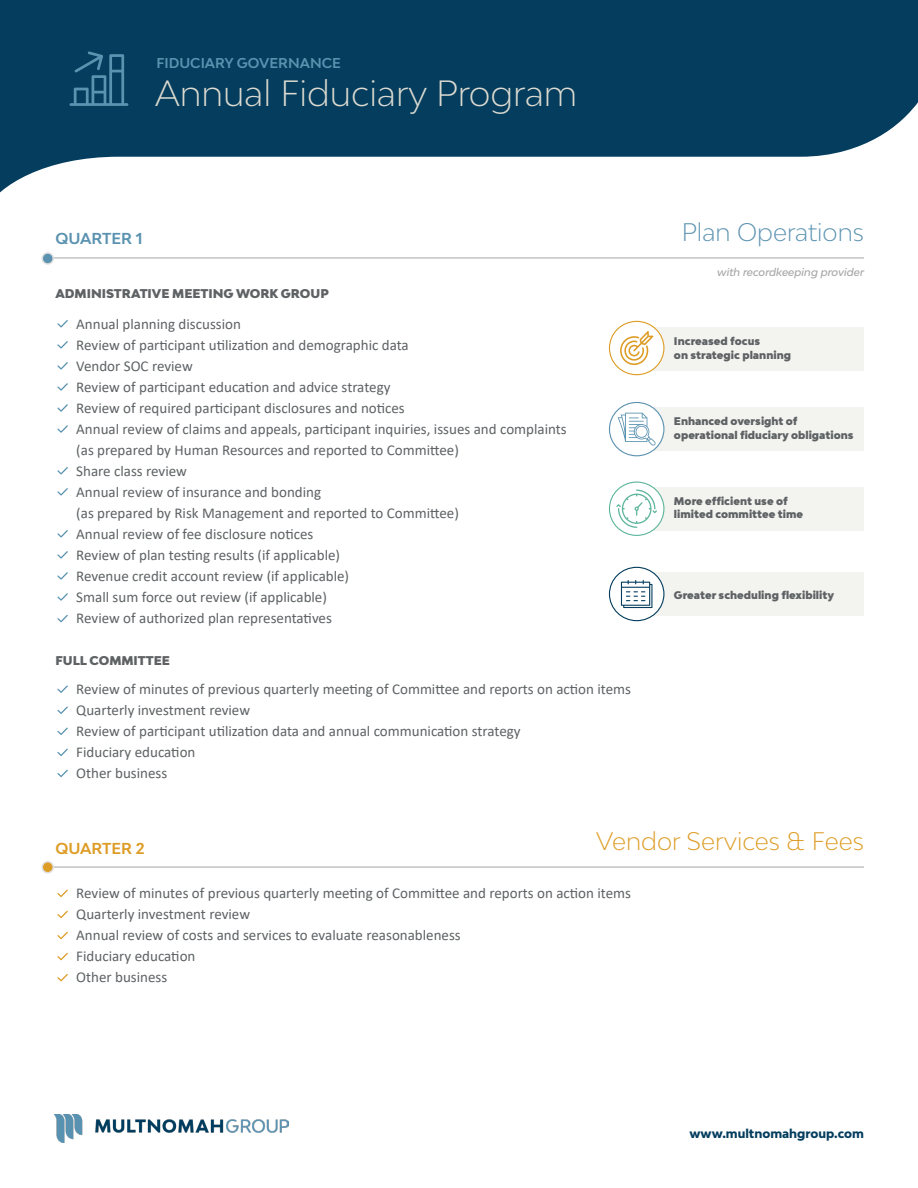
<style>
.page{position:relative;width:918px;height:1188px;background:#fff}
.page>*{position:absolute;margin:0;border:0;box-sizing:border-box;transform-origin:0 0}
.t1{font:300 34.5px "Bw Modelica";color:#dcdad1}
.t2{font:300 24px "Bw Modelica";color:#dd9c25}
.t3{font:300 24px "Bw Modelica";color:#5a92b0}
.t4{font:15px/21px "Calibri";color:#5e6264}
.t5{font:700 15px "Bw Modelica";color:#5a92b0}
.t6{font:700 15px "Bw Modelica";color:#dd9c25}
.t7{font:700 13.5px "Bw Modelica";color:#5a92b0}
.t8{font:900 12px "Bw Modelica";color:#5e6264}
.t9{font:800 12px "Bw Modelica";color:#043d5e}
.t10{font:900 10.5px/13.5px "Bw Modelica";color:#5e6264}
.t11{font:italic 500 10.5px "Bw Modelica";color:#a6a6a7}
</style>
<div class="page">
<div style="left:653px;top:407px;width:211px;height:44px;background:#f3f3f0"></div>
<div style="left:653px;top:487px;width:211px;height:44px;background:#f3f3f0"></div>
<svg style="left:609px;top:402px;width:55px;height:54px"></svg>
<div style="left:609px;top:402px;width:55px;height:54px;border:1px solid #5a92b0;border-radius:50%"></div>
<svg style="left:609px;top:482px;width:55px;height:53px"></svg>
<div style="left:609px;top:482px;width:55px;height:54px;border:1px solid #5db59c;border-radius:50%"></div>
<div style="left:653px;top:327px;width:211px;height:43px;background:#f3f3f0"></div>
<div style="left:653px;top:572px;width:211px;height:44px;background:#f3f3f0"></div>
<div style="left:609px;top:321px;width:55px;height:54px;background:#fff;border-radius:50%"></div>
<div style="left:609px;top:321px;width:55px;height:54px;border:1px solid #dd9c25;border-radius:50%"></div>
<svg style="left:609px;top:567px;width:55px;height:54px"></svg>
<div style="left:609px;top:567px;width:55px;height:54px;border:1px solid #043d5e;border-radius:50%"></div>
<svg style="left:0;top:0;width:918px;height:193px;fill:#043d5d"></svg>
<img style="left:54px;top:1114px;width:235px;height:29px">
<svg style="left:57px;top:320px;width:11px;height:7px"></svg>
<svg style="left:57px;top:685px;width:11px;height:8px"></svg>
<svg style="left:57px;top:890px;width:11px;height:7px"></svg>
<svg style="left:57px;top:341px;width:11px;height:8px"></svg>
<svg style="left:57px;top:706px;width:11px;height:8px"></svg>
<svg style="left:57px;top:911px;width:11px;height:7px"></svg>
<svg style="left:57px;top:362px;width:11px;height:8px"></svg>
<svg style="left:57px;top:728px;width:11px;height:7px"></svg>
<svg style="left:57px;top:932px;width:11px;height:7px"></svg>
<svg style="left:57px;top:530px;width:11px;height:8px"></svg>
<svg style="left:57px;top:404px;width:11px;height:8px"></svg>
<svg style="left:57px;top:770px;width:11px;height:7px"></svg>
<svg style="left:57px;top:974px;width:11px;height:7px"></svg>
<svg style="left:57px;top:572px;width:11px;height:8px"></svg>
<svg style="left:57px;top:467px;width:11px;height:7px"></svg>
<svg style="left:57px;top:383px;width:11px;height:8px"></svg>
<svg style="left:57px;top:749px;width:11px;height:7px"></svg>
<svg style="left:57px;top:953px;width:11px;height:7px"></svg>
<svg style="left:57px;top:551px;width:11px;height:8px"></svg>
<svg style="left:57px;top:425px;width:11px;height:8px"></svg>
<svg style="left:57px;top:593px;width:11px;height:8px"></svg>
<svg style="left:57px;top:615px;width:11px;height:7px"></svg>
<svg style="left:57px;top:488px;width:11px;height:8px"></svg>
<svg style="left:69px;top:51px;width:59px;height:55px;background:#1d5575"></svg>
<hr style="left:54px;top:258px;width:810px;height:1px;background:#a6a6a7">
<hr style="left:54px;top:867px;width:810px;height:1px;background:#a6a6a7">
<svg style="left:618px;top:413px;width:38px;height:33px"></svg>
<svg style="left:616px;top:490px;width:41px;height:38px"></svg>
<svg style="left:620px;top:331px;width:33px;height:34px"></svg>
<svg style="left:621px;top:580px;width:31px;height:28px"></svg>
<div style="left:42px;top:253px;width:11px;height:11px;background:#5a92b0;border-radius:50%"></div>
<div style="left:42px;top:252px;width:12px;height:13px;border:2px solid #e0dfdf;border-radius:50%"></div>
<div style="left:42px;top:862px;width:11px;height:11px;background:#dd9c25;border-radius:50%"></div>
<div style="left:42px;top:861px;width:12px;height:12px;border:2px solid #e0dfdf;border-radius:50%"></div>
<p class="t7" style="left:157px;top:54px;width:186px">FIDUCIARY GOVERNANCE</p>
<p class="t1" style="left:155px;top:70px;width:424px">Annual Fiduciary Program</p>
<p class="t5" style="left:56px;top:229px;width:89px">QUARTER 1</p>
<p class="t8" style="left:55px;top:286px;width:275px">ADMINISTRATIVE MEETING WORK GROUP</p>
<p class="t4" style="left:76px;top:314px;width:166px">Annual planning discussion</p>
<p class="t4" style="left:76px;top:335px;width:334px">Review of participant utilization and demographic data</p>
<p class="t4" style="left:76px;top:356px;width:118px">Vendor SOC review</p>
<p class="t4" style="left:76px;top:377px;width:316px">Review of participant education and advice strategy</p>
<p class="t4" style="left:76px;top:398px;width:330px">Review of required participant disclosures and notices</p>
<p class="t4" style="left:76px;top:419px;width:492px">Annual review of claims and appeals, participant inquiries, issues and complaints (as prepared by Human Resources and reported to Committee)</p>
<p class="t4" style="left:76px;top:461px;width:112px">Share class review</p>
<p class="t4" style="left:76px;top:482px;width:384px">Annual review of insurance and bonding<br>(as prepared by Risk Management and reported to Committee)</p>
<p class="t4" style="left:76px;top:524px;width:239px">Annual review of fee disclosure notices</p>
<p class="t4" style="left:76px;top:545px;width:265px">Review of plan testing results (if applicable)</p>
<p class="t4" style="left:76px;top:566px;width:274px">Revenue credit account review (if applicable)</p>
<p class="t4" style="left:76px;top:587px;width:252px">Small sum force out review (if applicable)</p>
<p class="t4" style="left:76px;top:608px;width:257px">Review of authorized plan representatives</p>
<p class="t8" style="left:55px;top:653px;width:116px">FULL COMMITTEE</p>
<p class="t4" style="left:76px;top:679px;width:556px">Review of minutes of previous quarterly meeting of Committee and reports on action items</p>
<p class="t4" style="left:76px;top:700px;width:175px">Quarterly investment review</p>
<p class="t4" style="left:76px;top:721px;width:446px">Review of participant utilization data and annual communication strategy</p>
<p class="t4" style="left:76px;top:742px;width:121px">Fiduciary education</p>
<p class="t4" style="left:76px;top:763px;width:93px">Other business</p>
<p class="t3" style="left:682px;top:217px;width:184px">Plan Operations</p>
<p class="t11" style="left:717px;top:266px;width:149px">with recordkeeping provider</p>
<p class="t10" style="left:674px;top:334px;width:88px">Increased focus</p>
<p class="t10" style="left:674px;top:348px;width:119px">on strategic planning</p>
<p class="t10" style="left:674px;top:414px;width:181px">Enhanced oversight of operational fiduciary obligations</p>
<p class="t10" style="left:674px;top:494px;width:131px">More efficient use of limited committee time</p>
<p class="t10" style="left:674px;top:588px;width:162px">Greater scheduling flexibility</p>
<p class="t6" style="left:56px;top:838px;width:91px">QUARTER 2</p>
<p class="t2" style="left:596px;top:826px;width:269px">Vendor Services &amp; Fees</p>
<p class="t4" style="left:76px;top:883px;width:556px">Review of minutes of previous quarterly meeting of Committee and reports on action items</p>
<p class="t4" style="left:76px;top:904px;width:175px">Quarterly investment review</p>
<p class="t4" style="left:76px;top:925px;width:386px">Annual review of costs and services to evaluate reasonableness</p>
<p class="t4" style="left:76px;top:946px;width:121px">Fiduciary education</p>
<p class="t4" style="left:76px;top:967px;width:93px">Other business</p>
<p class="t9" style="left:690px;top:1126px;width:176px">www.multnomahgroup.com</p>
</div>
